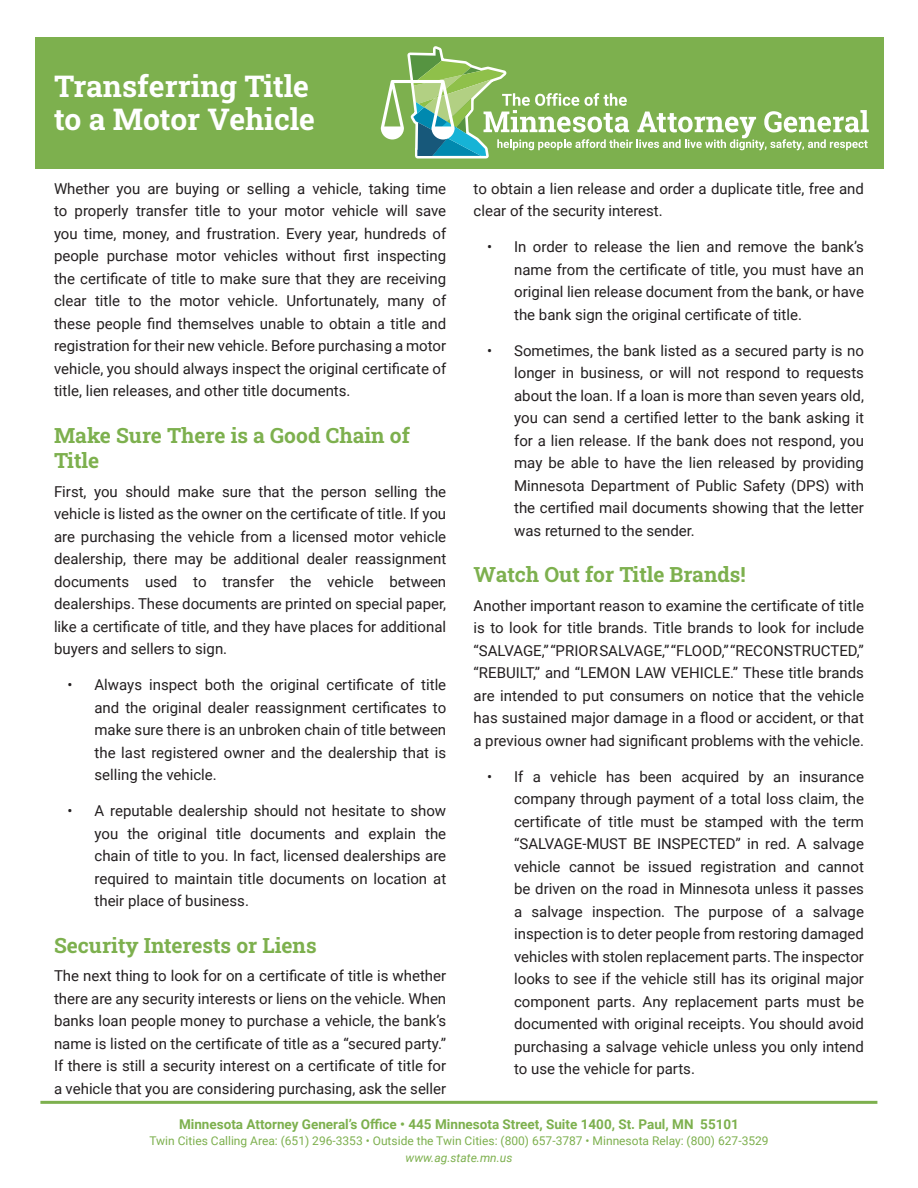
<style>
.page{position:relative;width:918px;height:1188px;background:#fff}
.page>*{position:absolute;margin:0;border:0;box-sizing:border-box;transform-origin:0 0}
.h1{font:700 30px/33px "Roboto Slab";color:#fff}
.h2{font:700 21px/25.5px "Roboto Slab";color:#7db04e}
.li{font:15px/22.5px "Roboto";color:#231f20;text-align:justify}
.p_1{font:15px/22.5px "Roboto";color:#231f20;text-align:justify}
.p{font:15px/22.5px "Roboto";color:#231f20;text-align:justify}
.t1{font:700 13.5px "Roboto";color:#7db04e}
.t2{font:12px/16.5px "Roboto";color:#7db04e;text-align:center}
.s1{font-style:italic}
</style>
<div class="page">
<hr style="left:40px;top:1101px;width:837px;height:3px;background:#7db04e">
<div style="left:35px;top:37px;width:848px;height:131px;background:#7db04e"></div>
<svg style="left:381px;top:46px;width:488px;height:113px"></svg>
<h1 class="h1" style="left:54px;top:69px;width:262px">Transferring Title to a Motor Vehicle</h1>
<p class="p" style="left:54px;top:176px;width:394px">Whether you are buying or selling a vehicle, taking time to properly transfer title to your motor vehicle will save you time, money, and frustration. Every year, hundreds of people purchase motor vehicles without first inspecting the certificate of title to make sure that they are receiving clear title to the motor vehicle. Unfortunately, many of these people find themselves unable to obtain a title and registration for their new vehicle. Before purchasing a motor vehicle, you should always inspect the original certificate of title, lien releases, and other title documents.</p>
<h2 class="h2" style="left:54px;top:422px;width:357px">Make Sure There is a Good Chain of<br>Title</h2>
<p class="p_1" style="left:54px;top:479px;width:394px">First, you should make sure that the person selling the vehicle is listed as the owner on the certificate of title. If you are purchasing the vehicle from a licensed motor vehicle dealership, there may be additional dealer reassignment documents used to transfer the vehicle between dealerships. These documents are printed on special paper, like a certificate of title, and they have places for additional buyers and sellers to sign.</p>
<p class="li" style="left:94px;top:673px;width:353px;text-indent:-27px">• Always inspect both the original certificate of title and the original dealer reassignment certificates to make sure there is an unbroken chain of title between the last registered owner and the dealership that is selling the vehicle.</p>
<p class="li" style="left:94px;top:799px;width:353px;text-indent:-27px">• A reputable dealership should not hesitate to show you the original title documents and explain the chain of title to you. In fact, licensed dealerships are required to maintain title documents on location at their place of business.</p>
<h2 class="h2" style="left:54px;top:932px;width:264px">Security Interests or Liens</h2>
<p class="p_1" style="left:54px;top:964px;width:394px">The next thing to look for on a certificate of title is whether there are any security interests or liens on the vehicle. When banks loan people money to purchase a vehicle, the bank’s name is listed on the certificate of title as a “secured party.” If there is still a security interest on a certificate of title for a vehicle that you are considering purchasing, ask the seller</p>
<p class="p_1" style="left:474px;top:176px;width:392px">to obtain a lien release and order a duplicate title, free and clear of the security interest.</p>
<p class="li" style="left:514px;top:235px;width:351px;text-indent:-27px">• In order to release the lien and remove the bank’s name from the certificate of title, you must have an original lien release document from the bank, or have the bank sign the original certificate of title.</p>
<p class="li" style="left:514px;top:338px;width:351px;text-indent:-27px">• Sometimes, the bank listed as a secured party is no longer in business, or will not respond to requests about the loan. If a loan is more than seven years old, you can send a certified letter to the bank asking it for a lien release. If the bank does not respond, you may be able to have the lien released by providing Minnesota Department of Public Safety (DPS) with the certified mail documents showing that the letter was returned to the sender.</p>
<h2 class="h2" style="left:474px;top:561px;width:274px">Watch Out for Title Brands!</h2>
<p class="p_1" style="left:474px;top:593px;width:392px">Another important reason to examine the certificate of title is to look for title brands. Title brands to look for include “SALVAGE,” “PRIOR SALVAGE,” “FLOOD,” “RECONSTRUCTED,” “REBUILT,” and “LEMON LAW VEHICLE.” These title brands are intended to put consumers on notice that the vehicle has sustained major damage in a flood or accident, or that a previous owner had significant problems with the vehicle.</p>
<p class="li" style="left:514px;top:764px;width:351px;text-indent:-27px">• If a vehicle has been acquired by an insurance company through payment of a total loss claim, the certificate of title must be stamped with the term “SALVAGE-MUST BE INSPECTED” in red. A salvage vehicle cannot be issued registration and cannot be driven on the road in Minnesota unless it passes a salvage inspection. The purpose of a salvage inspection is to deter people from restoring damaged vehicles with stolen replacement parts. The inspector looks to see if the vehicle still has its original major component parts. Any replacement parts must be documented with original receipts. You should avoid purchasing a salvage vehicle unless you only intend to use the vehicle for parts.</p>
<p class="t1" style="left:179px;top:1114px;width:562px">Minnesota Attorney General’s Office • 445 Minnesota Street, Suite 1400, St. Paul, MN 55101</p>
<p class="t2" style="left:149px;top:1132px;width:621px">Twin Cities Calling Area: (651) 296-3353 • Outside the Twin Cities: (800) 657-3787 • Minnesota Relay: (800) 627-3529 <span class="s1">www.ag.state.mn.us</span></p>
</div>
